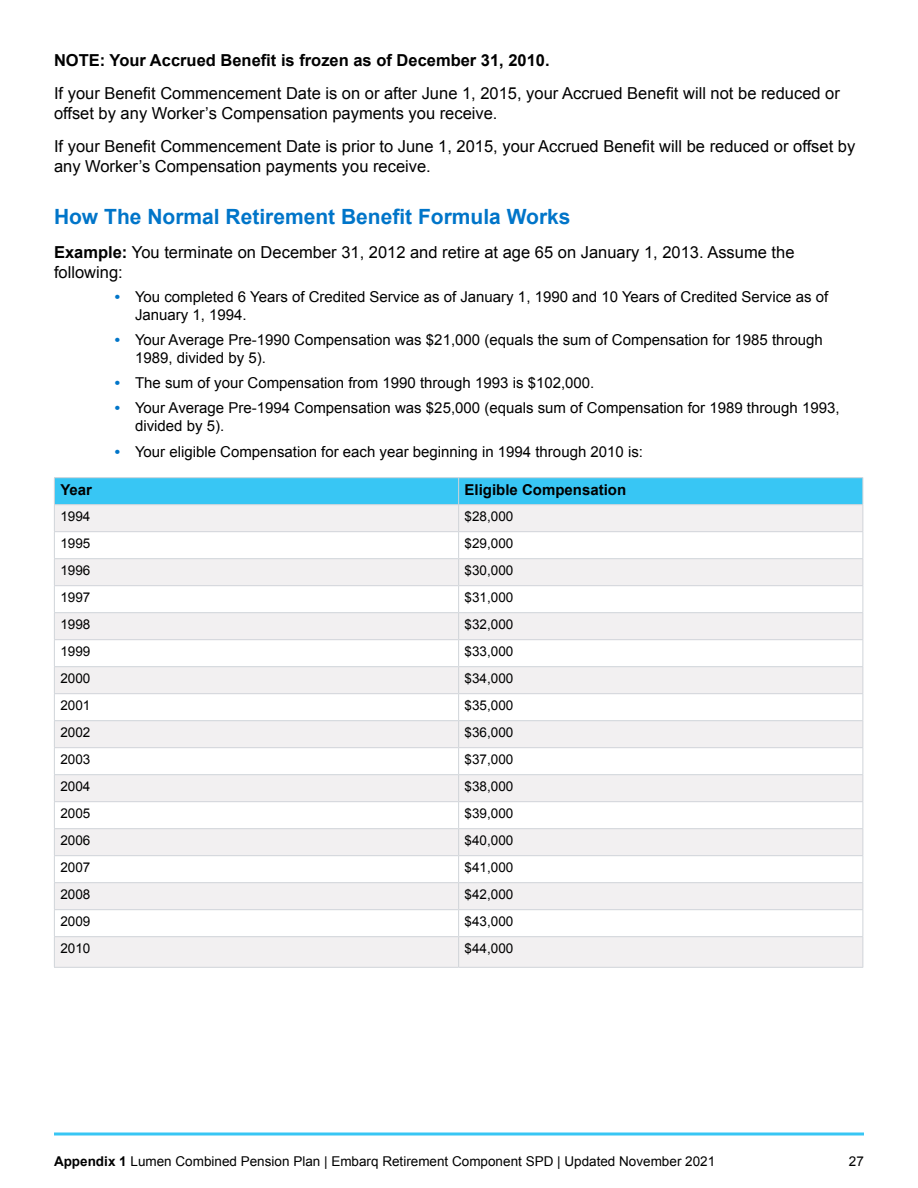
<style>
.page{position:relative;width:918px;height:1188px;background:#fff}
.page>*{position:absolute;margin:0;border:0;box-sizing:border-box;transform-origin:0 0}
.t1{font:700 21px "Arial";color:#0075c9}
.t2{font:16.5px/19.8px "Arial";color:#000}
.t3{font:700 16.5px "Arial";color:#000}
.t4{font:15px/18px "Arial";color:#000}
.t5{font:700 15px "Arial";color:#000}
.t6{font:13.5px "Arial";color:#000}
.s1{font-weight:700}
.s2{font-weight:700;color:#0075c9}
</style>
<div class="page">
<svg style="left:54px;top:1132px;width:810px;height:4px"></svg>
<div style="left:55px;top:937px;width:807px;height:30px;background:#f2f0f1"></div>
<hr style="left:54px;top:477px;width:405px;height:1px;background:#d0d4d9">
<hr style="left:459px;top:477px;width:404px;height:1px;background:#d0d4d9">
<svg style="left:54px;top:478px;width:809px;height:458px"></svg>
<hr style="left:54px;top:936px;width:405px;height:1px;background:#d0d4d9">
<hr style="left:54px;top:937px;width:1px;height:30px;background:#d0d4d9">
<hr style="left:459px;top:936px;width:404px;height:1px;background:#d0d4d9">
<hr style="left:458px;top:937px;width:1px;height:30px;background:#d0d4d9">
<hr style="left:862px;top:937px;width:1px;height:30px;background:#d0d4d9">
<hr style="left:54px;top:967px;width:405px;height:1px;background:#d0d4d9">
<hr style="left:459px;top:967px;width:404px;height:1px;background:#d0d4d9">
<p class="t3" style="left:54px;top:49px;width:497px">NOTE: Your Accrued Benefit is frozen as of December 31, 2010.</p>
<p class="t2" style="left:54px;top:84px;width:787px">If your Benefit Commencement Date is on or after June 1, 2015, your Accrued Benefit will not be reduced or offset by any Worker’s Compensation payments you receive.</p>
<p class="t2" style="left:54px;top:137px;width:803px">If your Benefit Commencement Date is prior to June 1, 2015, your Accrued Benefit will be reduced or offset by any Worker’s Compensation payments you receive.</p>
<h1 class="t1" style="left:54px;top:203px;width:518px">How The Normal Retirement Benefit Formula Works</h1>
<p class="t2" style="left:54px;top:242px;width:742px"><span class="s1">Example:</span> You terminate on December 31, 2012 and retire at age 65 on January 1, 2013. Assume the following:</p>
<p class="t4" style="left:135px;top:288px;width:695px;text-indent:-20px"><span class="s2">•</span> You completed 6 Years of Credited Service as of January 1, 1990 and 10 Years of Credited Service as of<br>January 1, 1994.</p>
<p class="t4" style="left:135px;top:331px;width:689px;text-indent:-20px"><span class="s2">•</span> Your Average Pre-1990 Compensation was $21,000 (equals the sum of Compensation for 1985 through<br>1989, divided by 5).</p>
<p class="t4" style="left:115px;top:374px;width:481px"><span class="s2">•</span> The sum of your Compensation from 1990 through 1993 is $102,000.</p>
<p class="t4" style="left:135px;top:398px;width:706px;text-indent:-20px"><span class="s2">•</span> Your Average Pre-1994 Compensation was $25,000 (equals sum of Compensation for 1989 through 1993, divided by 5).</p>
<p class="t4" style="left:115px;top:443px;width:530px"><span class="s2">•</span> Your eligible Compensation for each year beginning in 1994 through 2010 is:</p>
<p class="t5" style="left:60px;top:479px;width:33px">Year</p>
<p class="t5" style="left:465px;top:479px;width:163px">Eligible Compensation</p>
<p class="t6" style="left:60px;top:507px;width:32px">1994</p>
<p class="t6" style="left:465px;top:507px;width:50px">$28,000</p>
<p class="t6" style="left:60px;top:534px;width:32px">1995</p>
<p class="t6" style="left:465px;top:534px;width:50px">$29,000</p>
<p class="t6" style="left:60px;top:561px;width:32px">1996</p>
<p class="t6" style="left:465px;top:561px;width:50px">$30,000</p>
<p class="t6" style="left:60px;top:588px;width:32px">1997</p>
<p class="t6" style="left:465px;top:588px;width:50px">$31,000</p>
<p class="t6" style="left:60px;top:615px;width:32px">1998</p>
<p class="t6" style="left:465px;top:615px;width:50px">$32,000</p>
<p class="t6" style="left:60px;top:642px;width:32px">1999</p>
<p class="t6" style="left:465px;top:642px;width:50px">$33,000</p>
<p class="t6" style="left:60px;top:669px;width:32px">2000</p>
<p class="t6" style="left:465px;top:669px;width:50px">$34,000</p>
<p class="t6" style="left:60px;top:696px;width:32px">2001</p>
<p class="t6" style="left:465px;top:696px;width:50px">$35,000</p>
<p class="t6" style="left:60px;top:723px;width:32px">2002</p>
<p class="t6" style="left:465px;top:723px;width:50px">$36,000</p>
<p class="t6" style="left:60px;top:750px;width:32px">2003</p>
<p class="t6" style="left:465px;top:750px;width:50px">$37,000</p>
<p class="t6" style="left:60px;top:777px;width:32px">2004</p>
<p class="t6" style="left:465px;top:777px;width:50px">$38,000</p>
<p class="t6" style="left:60px;top:804px;width:32px">2005</p>
<p class="t6" style="left:465px;top:804px;width:50px">$39,000</p>
<p class="t6" style="left:60px;top:831px;width:32px">2006</p>
<p class="t6" style="left:465px;top:831px;width:50px">$40,000</p>
<p class="t6" style="left:60px;top:858px;width:32px">2007</p>
<p class="t6" style="left:465px;top:858px;width:50px">$41,000</p>
<p class="t6" style="left:60px;top:885px;width:32px">2008</p>
<p class="t6" style="left:465px;top:885px;width:50px">$42,000</p>
<p class="t6" style="left:60px;top:912px;width:32px">2009</p>
<p class="t6" style="left:465px;top:912px;width:50px">$43,000</p>
<p class="t6" style="left:60px;top:939px;width:32px">2010</p>
<p class="t6" style="left:465px;top:939px;width:50px">$44,000</p>
<p class="t6" style="left:54px;top:1152px;width:663px"><span class="s1">Appendix 1</span> Lumen Combined Pension Plan | Embarq Retirement Component SPD | Updated November 2021</p>
<p class="t6" style="left:849px;top:1152px;width:17px">27</p>
</div>
